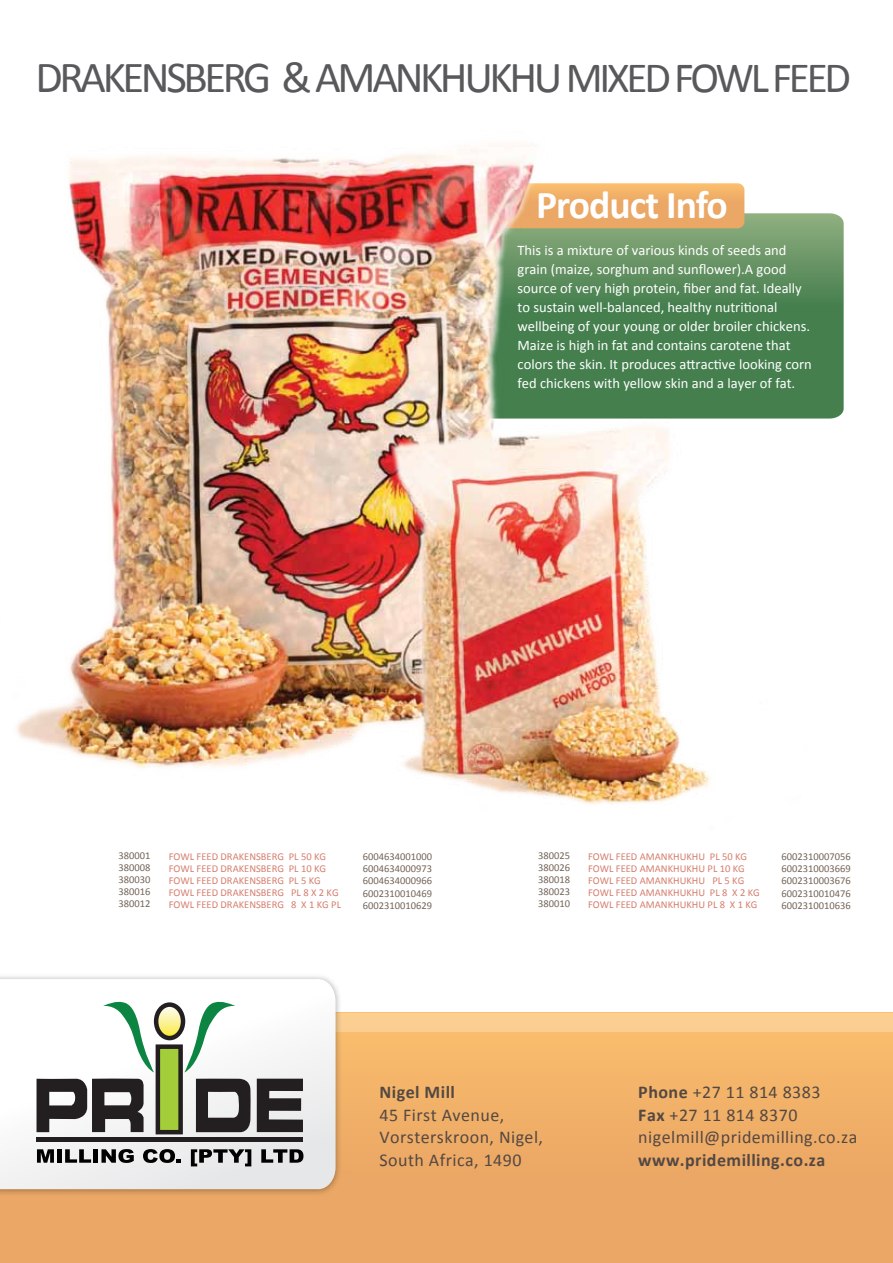
<style>
.page{position:relative;width:893px;height:1263px;background:#fff}
.page>*{position:absolute;margin:0;border:0;box-sizing:border-box;transform-origin:0 0}
.t1{font:44.55px "Calibri";letter-spacing:-.075em;color:#58595b}
.t2{font:700 39.6px "Calibri";letter-spacing:-.025em;color:#fff}
.t3{font:18px/22.5px "Calibri";letter-spacing:.025em;color:#544842}
.t4{font:700 18px "Calibri";letter-spacing:.025em;color:#544842}
.t5{font:14.55px/18.9px "Calibri";color:#fff}
.t6{font:10.5px/12px "Calibri";color:#d57e6e}
.t7{font:10.5px/12.1px "Calibri";color:#736458;text-align:justify}
.s1{font-size:43.35px}
.s2{font-weight:700}
</style>
<div class="page">
<svg style="left:693px;top:213px;width:151px;height:205px"></svg>
<svg style="left:693px;top:183px;width:51px;height:45px"></svg>
<div style="left:0;top:1012px;width:893px;height:251px;background:linear-gradient(to bottom,#f9bc6c,#e8a263)"></div>
<div style="left:0;top:1012px;width:893px;height:19px;background:#fbce91"></div>
<img style="left:0;top:976px;width:345px;height:222px">
<svg style="left:0;top:979px;width:336px;height:210px"></svg>
<svg style="left:103px;top:1000px;width:132px;height:72px"></svg>
<div style="left:156px;top:1044px;width:27px;height:90px;background:#a4ce39;border:4px solid #231f20"></div>
<svg style="left:37px;top:1078px;width:107px;height:54px"></svg>
<svg style="left:196px;top:1078px;width:55px;height:54px"></svg>
<svg style="left:257px;top:1079px;width:46px;height:53px"></svg>
<hr style="left:37px;top:1138px;width:266px;height:4px;background:#231f20">
<svg style="left:37px;top:1149px;width:17px;height:14px"></svg>
<div style="left:57px;top:1149px;width:5px;height:14px;background:#010101"></div>
<svg style="left:65px;top:1149px;width:26px;height:14px"></svg>
<div style="left:93px;top:1149px;width:5px;height:14px;background:#010101"></div>
<svg style="left:101px;top:1149px;width:33px;height:14px"></svg>
<svg style="left:143px;top:1149px;width:38px;height:14px"></svg>
<svg style="left:191px;top:1149px;width:60px;height:17px"></svg>
<svg style="left:261px;top:1149px;width:42px;height:14px"></svg>
<img style="left:16px;top:144px;width:677px;height:624px">
<img style="left:318px;top:365px;width:494px;height:440px">
<h1 class="t1" style="left:35px;top:49px;width:817px">DRAKENSBERG &amp; AMANKHUKHU <span class="s1">MIXED FOWL FEED</span></h1>
<h2 class="t2" style="left:536px;top:180px;width:193px">Product Info</h2>
<p class="t5" style="left:518px;top:241px;width:296px">This is a mixture of various kinds of seeds and grain (maize, sorghum and sunflower).A good source of very high protein, fiber and fat. Ideally to sustain well-balanced, healthy nutritional wellbeing of your young or older broiler chickens.<br>Maize is high in fat and contains carotene that colors the skin. It produces attractive looking corn fed chickens with yellow skin and a layer of fat.</p>
<p class="t7" style="left:118px;top:849px;width:33px">380001<br>380008<br>380030<br>380016<br>380012</p>
<p class="t7" style="left:538px;top:849px;width:33px">380025<br>380026<br>380018<br>380023<br>380010</p>
<p class="t6" style="left:169px;top:850px;width:174px">FOWL FEED DRAKENSBERG PL 50 KG<br>FOWL FEED DRAKENSBERG PL 10 KG<br>FOWL FEED DRAKENSBERG PL 5 KG<br>FOWL FEED DRAKENSBERG PL 8 X 2 KG<br>FOWL FEED DRAKENSBERG 8 X 1 KG PL</p>
<p class="t6" style="left:588px;top:850px;width:173px">FOWL FEED AMANKHUKHU PL 50 KG<br>FOWL FEED AMANKHUKHU PL 10 KG<br>FOWL FEED AMANKHUKHU PL 5 KG<br>FOWL FEED AMANKHUKHU PL 8 X 2 KG<br>FOWL FEED AMANKHUKHU PL 8 X 1 KG</p>
<p class="t7" style="left:363px;top:850px;width:71px">6004634001000<br>6004634000973<br>6004634000966<br>6002310010469<br>6002310010629</p>
<p class="t7" style="left:781px;top:850px;width:71px">6002310007056<br>6002310003669<br>6002310003676<br>6002310010476<br>6002310010636</p>
<p class="t4" style="left:380px;top:1081px;width:77px">Nigel Mill</p>
<p class="t3" style="left:380px;top:1103px;width:165px">45 First Avenue,<br>Vorsterskroon, Nigel,<br>South Africa, 1490</p>
<p class="t3" style="left:638px;top:1081px;width:221px"><span class="s2">Phone</span> +27 11 814 8383<br><span class="s2">Fax</span> +27 11 814 8370 nigelmill@pridemilling.co.za</p>
<p class="t4" style="left:638px;top:1148px;width:189px">www.pridemilling.co.za</p>
</div>
